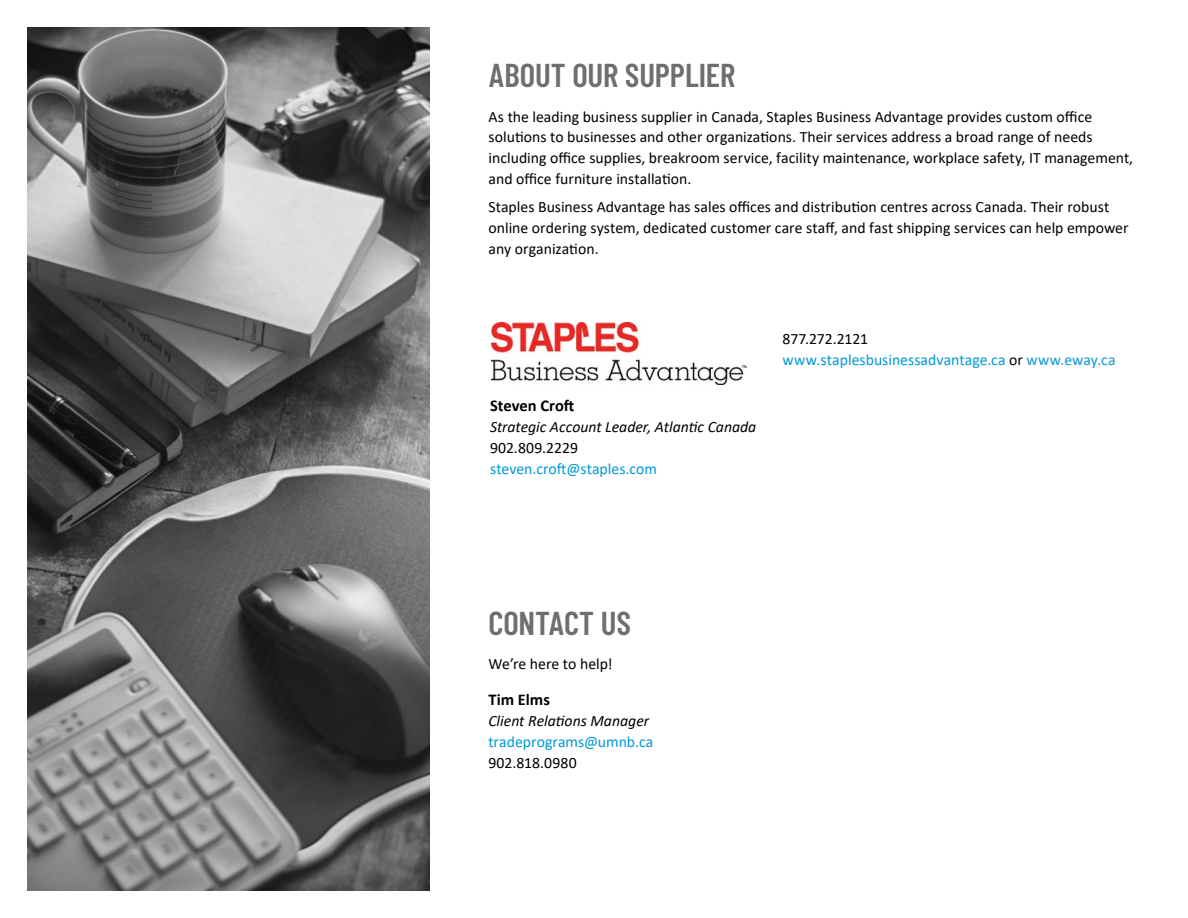
<style>
.page{position:relative;width:1188px;height:918px;background:#fff}
.page>*{position:absolute;margin:0;border:0;box-sizing:border-box;transform-origin:0 0}
.t1{font:600 33px "Barlow Condensed";letter-spacing:-.005em;color:#6d6e71}
.t2{font:700 16.5px "Calibri";color:#000}
.t3{font:15.75px/21px "Calibri";color:#000}
.t4{font:15.75px/21px "Calibri";color:#0099d6}
.t5{font:italic 15.75px "Calibri";color:#000}
.s1{color:#000}
.s2{color:#1099d6}
</style>
<div class="page">
<img style="left:27px;top:27px;width:403px;height:864px">
<img style="left:492px;top:322px;width:255px;height:63px">
<h1 class="t1" style="left:489px;top:55px;width:248px">ABOUT OUR SUPPLIER</h1>
<p class="t3" style="left:489px;top:105px;width:646px">As the leading business supplier in Canada, Staples Business Advantage provides custom office solutions to businesses and other organizations. Their services address a broad range of needs including office supplies, breakroom service, facility maintenance, workplace safety, IT management, and office furniture installation.</p>
<p class="t3" style="left:489px;top:196px;width:641px">Staples Business Advantage has sales offices and distribution centres across Canada. Their robust online ordering system, dedicated customer care staff, and fast shipping services can help empower any organization.</p>
<p class="t2" style="left:490px;top:394px;width:86px">Steven Croft</p>
<p class="t5" style="left:490px;top:416px;width:268px">Strategic Account Leader, Atlantic Canada</p>
<p class="t3" style="left:490px;top:437px;width:90px">902.809.2229</p>
<p class="t4" style="left:490px;top:458px;width:169px">steven.croft@staples.com</p>
<p class="t4" style="left:783px;top:328px;width:335px"><span class="s1">877.272.2121<br></span>www.staplesbusinessadvantage.ca <span class="s1">or</span> <span class="s2">www.eway.ca</span></p>
<h1 class="t1" style="left:488px;top:602px;width:144px">CONTACT US</h1>
<p class="t3" style="left:488px;top:653px;width:126px">We’re here to help!</p>
<p class="t2" style="left:488px;top:688px;width:63px">Tim Elms</p>
<p class="t5" style="left:488px;top:709px;width:162px">Client Relations Manager</p>
<p class="t4" style="left:488px;top:731px;width:166px">tradeprograms@umnb.ca</p>
<p class="t3" style="left:488px;top:752px;width:90px">902.818.0980</p>
</div>
